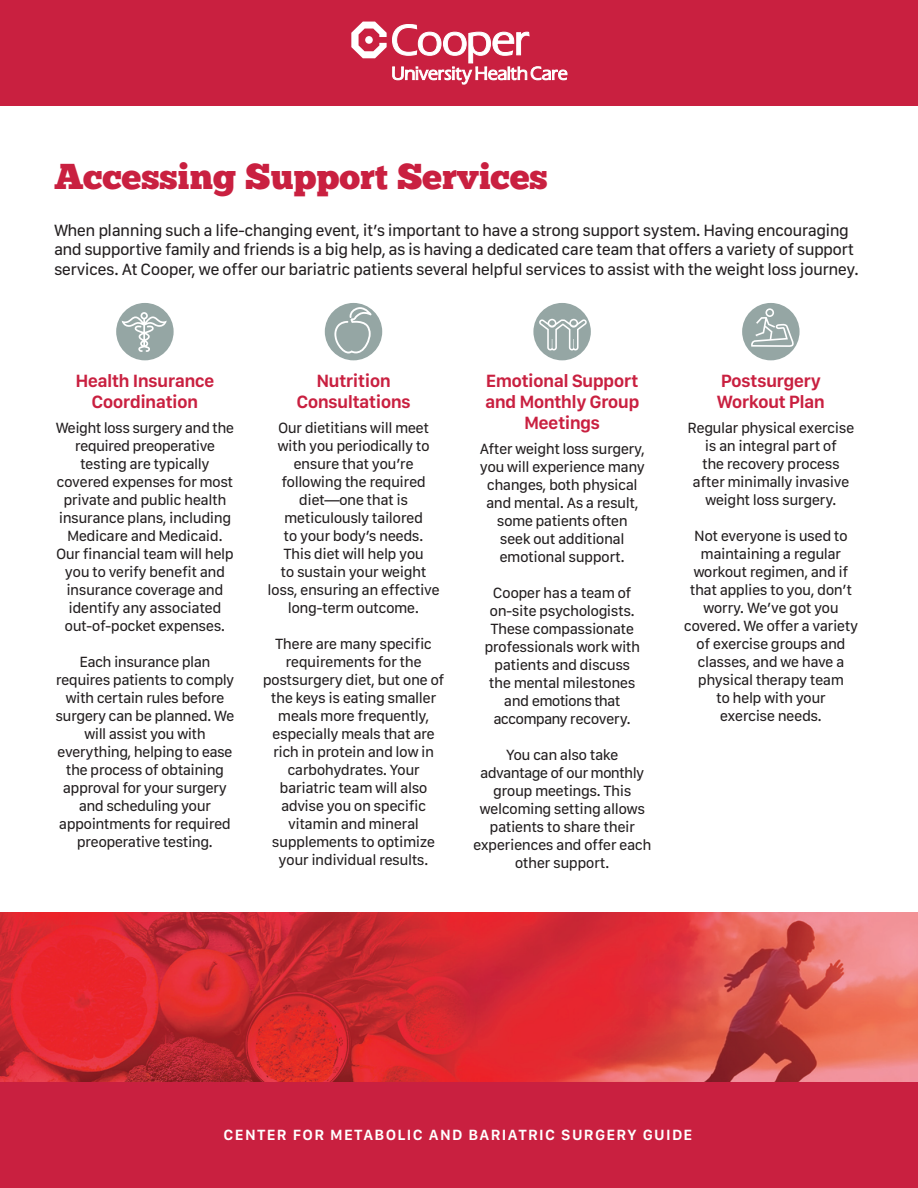
<style>
.page{position:relative;width:918px;height:1188px;background:#fff}
.page>*{position:absolute;margin:0;border:0;box-sizing:border-box;transform-origin:0 0}
.t1{font:36px "Chunk Five";color:#c92040}
.t2{font:600 18px/21px "SF Compact Text";letter-spacing:-.04em;color:#c92040;text-align:center}
.t3{font:16.5px/19.5px "SF Compact Text";letter-spacing:-.04em;color:#231f20}
.t4{font:15px/18px "SF Compact Text";letter-spacing:-.04em;color:#231f20;text-align:center}
.t5{font:600 15px "SF Compact Text";letter-spacing:.085em;color:#fff}
</style>
<div class="page">
<img style="left:0;top:912px;width:918px;height:170px">
<div style="left:0;top:0;width:918px;height:106px;background:#c92040"></div>
<svg style="left:351px;top:22px;width:216px;height:63px"></svg>
<div style="left:0;top:1082px;width:918px;height:106px;background:#c92040"></div>
<div style="left:116px;top:303px;width:58px;height:57px;background:#95a6a4;border-radius:50%"></div>
<svg style="left:122px;top:312px;width:45px;height:40px"></svg>
<div style="left:325px;top:303px;width:57px;height:57px;background:#95a6a4;border-radius:50%"></div>
<svg style="left:334px;top:307px;width:38px;height:46px"></svg>
<div style="left:533px;top:303px;width:58px;height:57px;background:#95a6a4;border-radius:50%"></div>
<svg style="left:539px;top:319px;width:48px;height:31px"></svg>
<div style="left:742px;top:303px;width:58px;height:57px;background:#95a6a4;border-radius:50%"></div>
<svg style="left:751px;top:308px;width:43px;height:39px"></svg>
<p class="t1" style="left:54px;top:159px;width:495px">Accessing Support Services</p>
<p class="t3" style="left:54px;top:221px;width:807px">When planning such a life-changing event, it’s important to have a strong support system. Having encouraging and supportive family and friends is a big help, as is having a dedicated care team that offers a variety of support services. At Cooper, we offer our bariatric patients several helpful services to assist with the weight loss journey.</p>
<p class="t2" style="left:75px;top:372px;width:141px">Health Insurance<br>Coordination</p>
<p class="t4" style="left:56px;top:420px;width:180px">Weight loss surgery and the required preoperative testing are typically covered expenses for most private and public health insurance plans, including<br>Medicare and Medicaid.<br>Our financial team will help you to verify benefit and insurance coverage and identify any associated out-of-pocket expenses.</p>
<p class="t4" style="left:55px;top:654px;width:181px">Each insurance plan requires patients to comply with certain rules before surgery can be planned. We will assist you with everything, helping to ease the process of obtaining approval for your surgery and scheduling your appointments for required preoperative testing.</p>
<p class="t2" style="left:296px;top:372px;width:116px">Nutrition<br>Consultations</p>
<p class="t4" style="left:268px;top:420px;width:174px">Our dietitians will meet with you periodically to ensure that you’re following the required diet—one that is meticulously tailored<br>to your body’s needs.<br>This diet will help you<br>to sustain your weight loss, ensuring an effective long-term outcome.</p>
<p class="t4" style="left:263px;top:636px;width:183px">There are many specific requirements for the postsurgery diet, but one of the keys is eating smaller meals more frequently, especially meals that are rich in protein and low in carbohydrates. Your bariatric team will also advise you on specific vitamin and mineral supplements to optimize your individual results.</p>
<p class="t2" style="left:485px;top:372px;width:156px">Emotional Support and Monthly Group<br>Meetings</p>
<p class="t4" style="left:480px;top:441px;width:167px">After weight loss surgery, you will experience many changes, both physical and mental. As a result, some patients often seek out additional emotional support.</p>
<p class="t4" style="left:484px;top:585px;width:157px">Cooper has a team of on-site psychologists.<br>These compassionate professionals work with patients and discuss the mental milestones and emotions that accompany recovery.</p>
<p class="t4" style="left:473px;top:747px;width:180px">You can also take advantage of our monthly group meetings. This welcoming setting allows patients to share their experiences and offer each other support.</p>
<p class="t2" style="left:717px;top:372px;width:110px;text-align:left">Postsurgery<br>Workout Plan</p>
<p class="t4" style="left:688px;top:420px;width:168px">Regular physical exercise is an integral part of<br>the recovery process after minimally invasive weight loss surgery.</p>
<p class="t4" style="left:684px;top:528px;width:176px">Not everyone is used to maintaining a regular workout regimen, and if that applies to you, don’t worry. We’ve got you covered. We offer a variety of exercise groups and classes, and we have a physical therapy team<br>to help with your<br>exercise needs.</p>
<p class="t5" style="left:224px;top:1130px;width:470px">CENTER FOR METABOLIC AND BARIATRIC SURGERY GUIDE</p>
</div>
